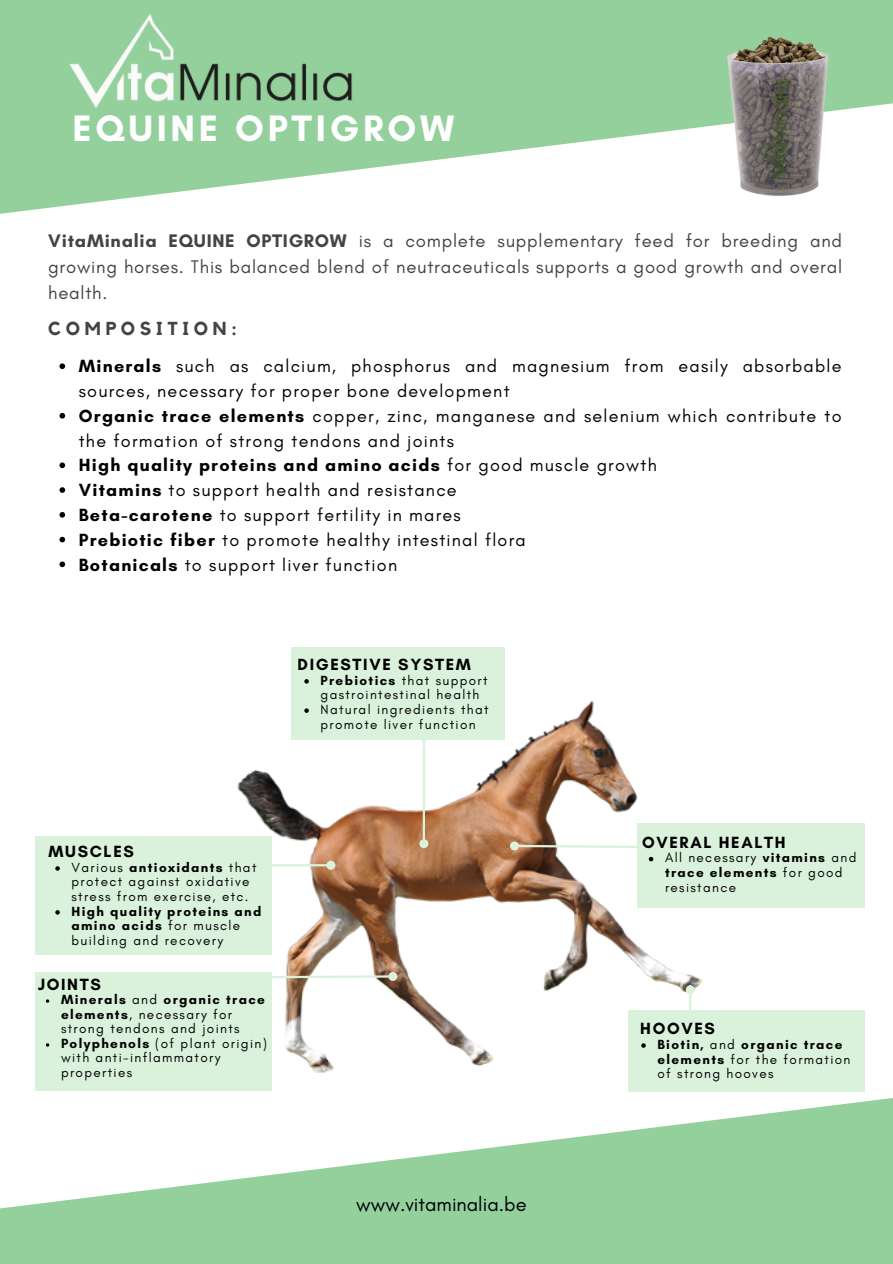
<style>
.page{position:relative;width:893px;height:1264px;background:#fff}
.page>*{position:absolute;margin:0;border:0;box-sizing:border-box;transform-origin:0 0}
.t1{font:700 37.5px "Glacial Indifference";letter-spacing:.1em;color:#fff}
.t2{font:20.1px "Glacial Indifference";color:#000}
.t3{font:700 18.75px "Kollektif";letter-spacing:.25em;color:#444440}
.t4{font:18.6px/25.8px "Glacial Indifference";letter-spacing:.04em;color:#444440;text-align:justify}
.t5{font:18px/24.8px "Glacial Indifference";letter-spacing:.07em;color:#000}
.t6{font:700 18px "Glacial Indifference";letter-spacing:.07em;color:#000}
.t7{font:700 16.5px "Glacial Indifference";letter-spacing:.1em;color:#000}
.t8{font:13.5px/14.7px "Glacial Indifference";letter-spacing:.1em;color:#000}
.t9{font:700 13.5px/14.7px "Glacial Indifference";letter-spacing:.1em;color:#000}
.s1{font-weight:700}
.s2{font-weight:400}
</style>
<div class="page">
<svg style="left:0;top:0;width:892px;height:214px;fill:#94d09c"></svg>
<svg style="left:0;top:1098px;width:892px;height:165px;fill:#94d09c"></svg>
<div style="left:35px;top:836px;width:236px;height:118px;background:#daf1dc"></div>
<img style="left:235px;top:677px;width:469px;height:415px">
<hr style="left:231px;top:864px;width:96px;height:2px;background:#daf1dc">
<div style="left:223px;top:860px;width:9px;height:9px;border:2px solid #daf1dc;border-radius:50%"></div>
<div style="left:327px;top:861px;width:7px;height:7px;background:#daf1dc;border-radius:50%"></div>
<div style="left:326px;top:860px;width:9px;height:9px;border:2px solid #daf1dc;border-radius:50%"></div>
<div style="left:291px;top:647px;width:213px;height:93px;background:#daf1dc"></div>
<div style="left:628px;top:1009px;width:236px;height:82px;background:#daf1dc"></div>
<div style="left:35px;top:972px;width:236px;height:119px;background:#daf1dc"></div>
<div style="left:637px;top:823px;width:227px;height:84px;background:#daf1dc"></div>
<svg style="left:518px;top:843px;width:119px;height:6px"></svg>
<div style="left:511px;top:842px;width:7px;height:7px;background:#daf1dc;border-radius:50%"></div>
<div style="left:510px;top:841px;width:9px;height:9px;border:2px solid #daf1dc;border-radius:50%"></div>
<div style="left:649px;top:842px;width:9px;height:9px;border:2px solid #daf1dc;border-radius:50%"></div>
<hr style="left:689px;top:993px;width:2px;height:39px;background:#daf1dc">
<div style="left:686px;top:986px;width:7px;height:7px;background:#daf1dc;border-radius:50%"></div>
<div style="left:685px;top:985px;width:9px;height:9px;border:2px solid #daf1dc;border-radius:50%"></div>
<div style="left:685px;top:1031px;width:9px;height:9px;border:2px solid #daf1dc;border-radius:50%"></div>
<svg style="left:271px;top:974px;width:118px;height:5px"></svg>
<div style="left:235px;top:972px;width:9px;height:9px;border:2px solid #daf1dc;border-radius:50%"></div>
<div style="left:389px;top:973px;width:7px;height:6px;background:#daf1dc;border-radius:50%"></div>
<div style="left:388px;top:971px;width:9px;height:10px;border:2px solid #daf1dc;border-radius:50%"></div>
<hr style="left:422px;top:740px;width:3px;height:99px;background:#daf1dc">
<div style="left:419px;top:732px;width:9px;height:9px;border:2px solid #daf1dc;border-radius:50%"></div>
<div style="left:420px;top:840px;width:7px;height:7px;background:#daf1dc;border-radius:50%"></div>
<div style="left:419px;top:839px;width:9px;height:9px;border:2px solid #daf1dc;border-radius:50%"></div>
<img style="left:38px;top:0;width:334px;height:184px">
<svg style="left:55px;top:866px;width:5px;height:4px"></svg>
<svg style="left:55px;top:910px;width:5px;height:4px"></svg>
<svg style="left:304px;top:679px;width:5px;height:4px"></svg>
<svg style="left:304px;top:708px;width:5px;height:5px"></svg>
<svg style="left:641px;top:1043px;width:4px;height:4px"></svg>
<svg style="left:648px;top:856px;width:5px;height:5px"></svg>
<svg style="left:59px;top:363px;width:6px;height:6px"></svg>
<svg style="left:59px;top:413px;width:6px;height:5px"></svg>
<svg style="left:59px;top:462px;width:6px;height:6px"></svg>
<svg style="left:59px;top:487px;width:6px;height:6px"></svg>
<svg style="left:59px;top:512px;width:6px;height:5px"></svg>
<svg style="left:59px;top:537px;width:6px;height:5px"></svg>
<svg style="left:59px;top:561px;width:6px;height:6px"></svg>
<img style="left:694px;top:0;width:173px;height:214px">
<p class="t1" style="left:73px;top:105px;width:383px">EQUINE OPTIGROW</p>
<h3 class="t4" style="left:48px;top:228px;width:795px"><span class="s1">VitaMinalia EQUINE OPTIGROW</span> is a complete supplementary feed for breeding and growing horses. This balanced blend of neutraceuticals supports a good growth and overal health.</h3>
<h2 class="t3" style="left:48px;top:320px;width:190px">COMPOSITION:</h2>
<p class="t5" style="left:79px;top:354px;width:764px"><span class="s1">Minerals</span> such as calcium, phosphorus and magnesium from easily absorbable sources, necessary for proper bone development</p>
<p class="t5" style="left:79px;top:403px;width:764px"><span class="s1">Organic trace elements</span> copper, zinc, manganese and selenium which contribute to the formation of strong tendons and joints</p>
<h4 class="t6" style="left:79px;top:454px;width:579px">High quality proteins and amino acids <span class="s2">for good muscle growth</span></h4>
<p class="t5" style="left:79px;top:477px;width:379px"><span class="s1">Vitamins</span> to support health and resistance</p>
<p class="t5" style="left:79px;top:502px;width:383px"><span class="s1">Beta-carotene</span> to support fertility in mares</p>
<h4 class="t5" style="left:79px;top:527px;width:448px"><span class="s1">Prebiotic fiber</span> to promote healthy intestinal flora</h4>
<p class="t5" style="left:79px;top:552px;width:320px"><span class="s1">Botanicals</span> to support liver function</p>
<p class="t7" style="left:297px;top:654px;width:175px">DIGESTIVE SYSTEM</p>
<p class="t8" style="left:320px;top:672px;width:168px"><span class="s1">Prebiotics</span> that support gastrointestinal health</p>
<p class="t8" style="left:320px;top:702px;width:169px">Natural ingredients that promote liver function</p>
<p class="t7" style="left:49px;top:841px;width:87px">MUSCLES</p>
<p class="t8" style="left:71px;top:859px;width:186px">Various <span class="s1">antioxidants</span> that protect against oxidative stress from exercise, etc.</p>
<p class="t9" style="left:71px;top:903px;width:191px">High quality proteins and amino acids <span class="s2">for muscle building and recovery</span></p>
<h4 class="t7" style="left:38px;top:974px;width:64px">JOINTS</h4>
<p class="t8" style="left:61px;top:991px;width:205px"><span class="s1">Minerals</span> and <span class="s1">organic trace elements</span>, necessary for strong tendons and joints</p>
<h4 class="t8" style="left:61px;top:1035px;width:207px"><span class="s1">Polyphenols</span> (of plant origin) with anti-inflammatory properties</h4>
<p class="t2" style="left:356px;top:1191px;width:172px">www.vitaminalia.be</p>
<p class="t7" style="left:642px;top:832px;width:145px">OVERAL HEALTH</p>
<p class="t8" style="left:665px;top:850px;width:193px">All necessary <span class="s1">vitamins</span> and <span class="s1">trace elements</span> for good resistance</p>
<h4 class="t7" style="left:640px;top:1018px;width:76px">HOOVES</h4>
<p class="t8" style="left:657px;top:1036px;width:194px"><span class="s1">Biotin,</span> and <span class="s1">organic trace elements</span> for the formation of strong hooves</p>
</div>
